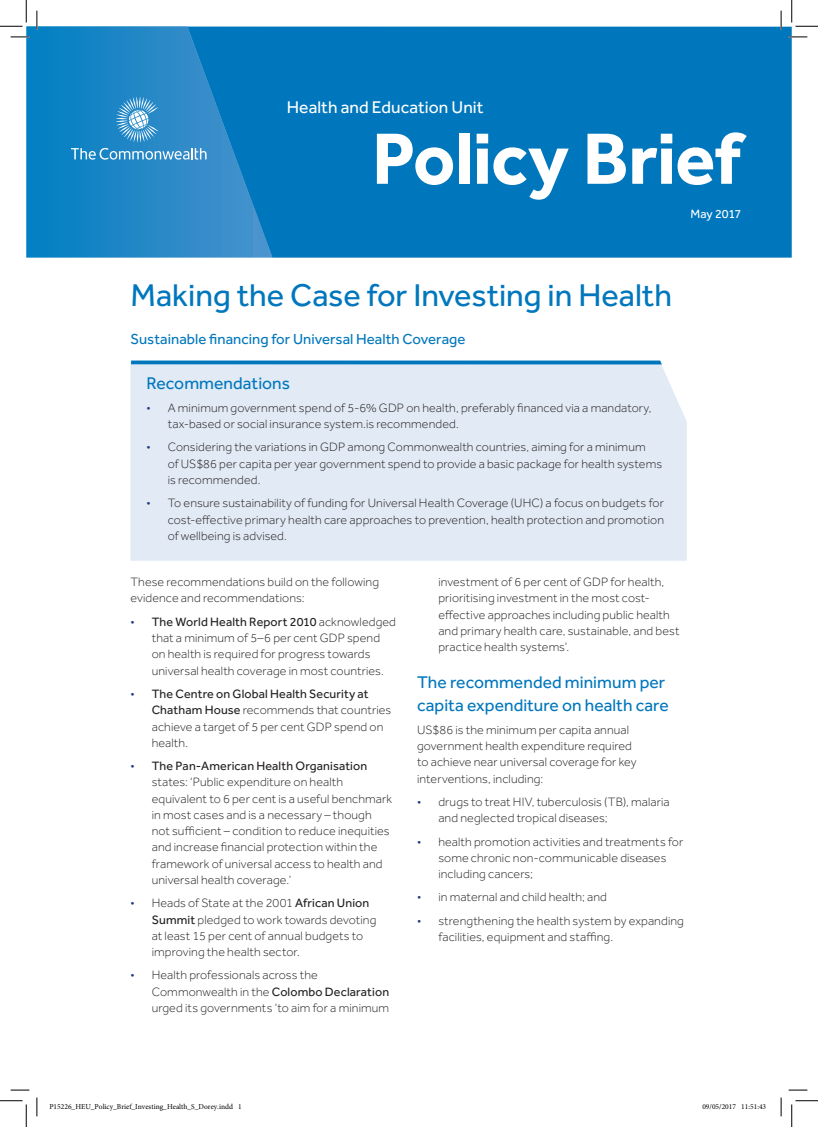
<style>
.page{position:relative;width:818px;height:1127px;background:#fff}
.page>*{position:absolute;margin:0;border:0;box-sizing:border-box;transform-origin:0 0}
.t1{font:700 75px "Effra";letter-spacing:-.01em;color:#fff}
.t2{font:32.5px "Effra";color:#0077bd}
.t3{font:17.5px/22.5px "Effra";color:#0077bd}
.t4{font:17.5px "Effra";letter-spacing:.005em;color:#fff}
.t5{font:15px "Effra";letter-spacing:.005em;color:#0077bd}
.t6{font:300 12.5px/16.2px "Effra";letter-spacing:.01em;color:#231f20}
.t7{font:12.5px "Effra";letter-spacing:-.005em;color:#fff}
.t8{font:7.5px "Minion Pro";color:#000}
.s1{color:#203882}
.s2{font-weight:400}
</style>
<div class="page">
<div style="left:273px;top:27px;width:519px;height:230px;background:#0077bd"></div>
<svg style="left:26px;top:26px;width:247px;height:231px;background:#1a84c4"></svg>
<svg style="left:71px;top:148px;width:136px;height:12px;background:#60a8d6"></svg>
<svg style="left:116px;top:97px;width:42px;height:45px;background:#5ea7d5"></svg>
<div style="left:130px;top:361px;width:557px;height:199px;background:#e1eaf5"></div>
<svg style="left:131px;top:360px;width:531px;height:4px;background:#2289c5"></svg>
<svg style="left:11px;top:36px;width:18px;height:2px"></svg>
<svg style="left:788px;top:36px;width:19px;height:2px"></svg>
<svg style="left:11px;top:1089px;width:18px;height:1px"></svg>
<svg style="left:788px;top:1089px;width:19px;height:1px"></svg>
<svg style="left:36px;top:11px;width:2px;height:18px"></svg>
<svg style="left:36px;top:1097px;width:2px;height:18px"></svg>
<svg style="left:780px;top:11px;width:2px;height:18px"></svg>
<svg style="left:780px;top:1097px;width:2px;height:18px"></svg>
<svg style="left:0;top:0;width:27px;height:27px"></svg>
<svg style="left:0;top:1100px;width:27px;height:26px"></svg>
<svg style="left:791px;top:0;width:27px;height:27px"></svg>
<svg style="left:791px;top:1100px;width:27px;height:26px"></svg>
<h3 class="t4" style="left:287px;top:97px;width:198px">Health and Education Unit</h3>
<h1 class="t1" style="left:372px;top:113px;width:371px">Policy Brief</h1>
<p class="t7" style="left:690px;top:207px;width:52px">May 2017</p>
<h2 class="t2" style="left:130px;top:276px;width:543px">Making the Case for Investing in Health</h2>
<p class="t5" style="left:130px;top:330px;width:337px">Sustainable financing for Universal Health Coverage</p>
<h3 class="t3" style="left:146px;top:371px;width:145px">Recommendations</h3>
<p class="t6" style="left:168px;top:399px;width:485px;text-indent:-21px"><span class="s1">•</span> A minimum government spend of 5-6% GDP on health, preferably financed via a mandatory, tax-based or social insurance system.is recommended.</p>
<p class="t6" style="left:168px;top:439px;width:496px;text-indent:-21px"><span class="s1">•</span> Considering the variations in GDP among Commonwealth countries, aiming for a minimum<br>of US$86 per capita per year government spend to provide a basic package for health systems is recommended.</p>
<p class="t6" style="left:168px;top:495px;width:498px;text-align:justify;text-indent:-21px"><span class="s1">•</span> To ensure sustainability of funding for Universal Health Coverage (UHC) a focus on budgets for cost-effective primary health care approaches to prevention, health protection and promotion of wellbeing is advised.</p>
<p class="t6" style="left:130px;top:573px;width:250px">These recommendations build on the following evidence and recommendations:</p>
<p class="t6" style="left:152px;top:613px;width:246px;text-indent:-21px"><span class="s1">•</span> <span class="s2">The World Health Report 2010</span> acknowledged that a minimum of 5–6 per cent GDP spend on health is required for progress towards universal health coverage in most countries.</p>
<p class="t6" style="left:152px;top:685px;width:241px;text-indent:-21px"><span class="s1">•</span> <span class="s2">The Centre on Global Health Security at<br>Chatham House</span> recommends that countries achieve a target of 5 per cent GDP spend on health.</p>
<p class="t6" style="left:152px;top:757px;width:242px;text-indent:-21px"><span class="s1">•</span> <span class="s2">The Pan-American Health Organisation </span>states: ‘Public expenditure on health equivalent to 6 per cent is a useful benchmark in most cases and is a necessary – though not sufficient – condition to reduce inequities and increase financial protection within the framework of universal access to health and universal health coverage.’</p>
<p class="t6" style="left:152px;top:894px;width:226px;text-indent:-21px"><span class="s1">•</span> Heads of State at the 2001 <span class="s2">African Union Summit</span> pledged to work towards devoting at least 15 per cent of annual budgets to improving the health sector.</p>
<p class="t6" style="left:152px;top:966px;width:239px;text-indent:-21px"><span class="s1">•</span> Health professionals across the<br>Commonwealth in the <span class="s2">Colombo Declaration </span>urged its governments ‘to aim for a minimum</p>
<p class="t6" style="left:438px;top:573px;width:243px">investment of 6 per cent of GDP for health, prioritising investment in the most cost&shy;effective approaches including public health and primary health care, sustainable, and best practice health systems’.</p>
<h3 class="t3" style="left:417px;top:670px;width:253px">The recommended minimum per capita expenditure on health care</h3>
<p class="t6" style="left:417px;top:721px;width:221px">US$86 is the minimum per capita annual government health expenditure required to achieve near universal coverage for key interventions, including:</p>
<p class="t6" style="left:438px;top:793px;width:233px;text-indent:-21px"><span class="s1">•</span> drugs to treat HIV, tuberculosis (TB), malaria and neglected tropical diseases;</p>
<p class="t6" style="left:438px;top:833px;width:246px;text-indent:-21px"><span class="s1">•</span> health promotion activities and treatments for some chronic non-communicable diseases including cancers;</p>
<p class="t6" style="left:417px;top:888px;width:191px"><span class="s1">•</span> in maternal and child health; and</p>
<p class="t6" style="left:438px;top:912px;width:247px;text-indent:-21px"><span class="s1">•</span> strengthening the health system by expanding facilities, equipment and staffing.</p>
<p class="t8" style="left:49px;top:1101px;width:194px">P15226_HEU_Policy_Brief_Investing_Health_S_Dorey.indd 1</p>
<p class="t8" style="left:702px;top:1101px;width:65px">09/05/2017 11:51:43</p>
</div>
